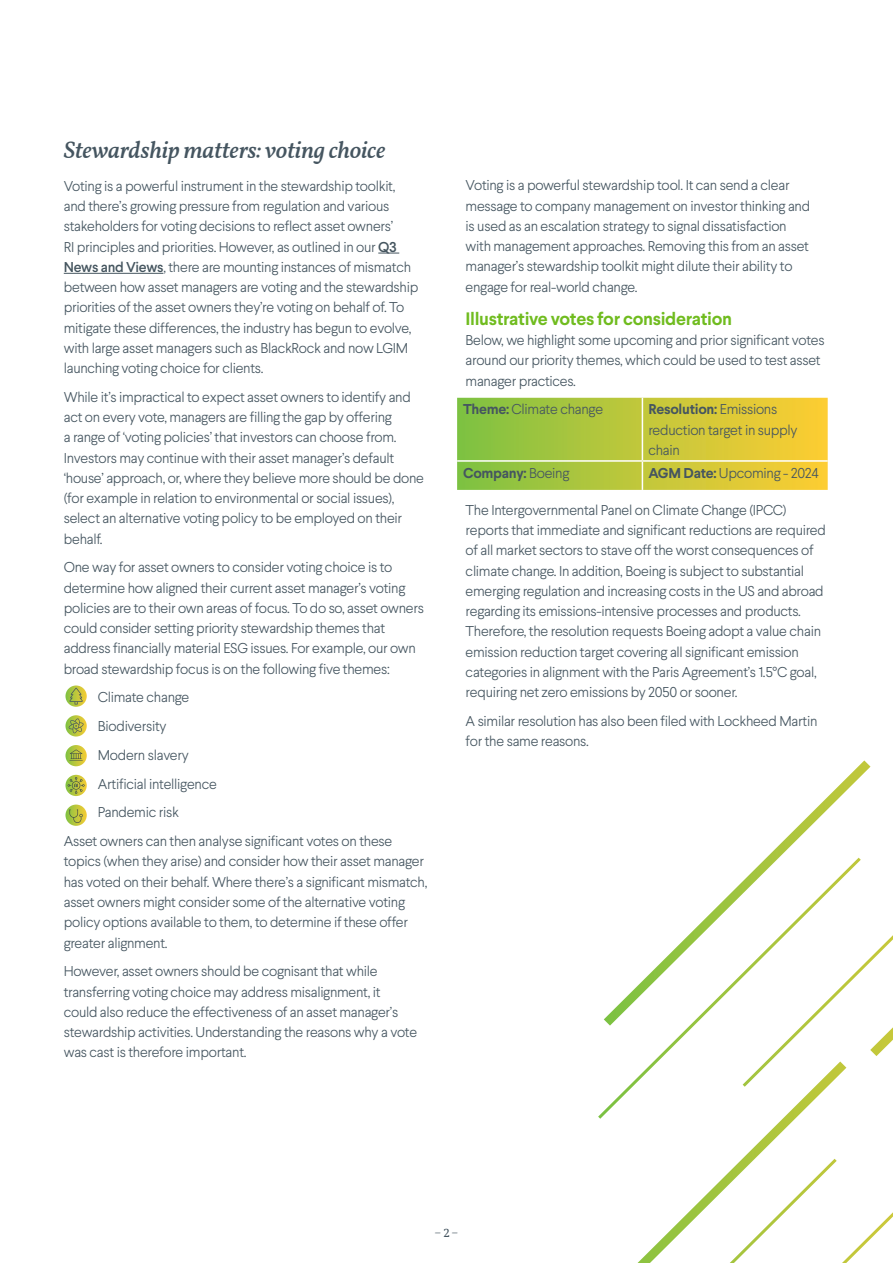
<style>
.page{position:relative;width:893px;height:1263px;background:#fff}
.page>*{position:absolute;margin:0;border:0;box-sizing:border-box;transform-origin:0 0}
.Heading_1{font:italic 500 24px "Vollkorn";letter-spacing:-.01em;color:#455560}
.Heading_2{font:700 18px "Larsseit";letter-spacing:-.02em;color:#70bc1f}
.Body{font:300 14.25px/20.2px "Larsseit";letter-spacing:-.02em;color:#455560}
.Para_Heading{font:300 14.25px/20.2px "Larsseit";letter-spacing:-.02em;color:#455560}
.Para_Heading-2{font:700 14.25px "Larsseit";letter-spacing:-.02em;color:#455560}
.t1{font:12px "Vollkorn";color:#455560}
.s1{font-weight:500;color:#45555f}
.s2{font-weight:700}
.s3{font-weight:300}
</style>
<div class="page">
<svg style="left:378px;top:253px;width:21px;height:1px"></svg>
<hr style="left:64px;top:273px;width:99px;height:1px;background:#45555f">
<svg style="left:457px;top:398px;width:371px;height:92px;background:#c0c83e"></svg>
<svg style="left:65px;top:685px;width:22px;height:22px"></svg>
<svg style="left:65px;top:715px;width:22px;height:21px"></svg>
<svg style="left:65px;top:745px;width:22px;height:21px"></svg>
<svg style="left:65px;top:775px;width:22px;height:21px"></svg>
<svg style="left:65px;top:804px;width:22px;height:22px"></svg>
<svg style="left:69px;top:688px;width:14px;height:16px"></svg>
<svg style="left:69px;top:718px;width:15px;height:15px"></svg>
<svg style="left:69px;top:749px;width:14px;height:12px"></svg>
<svg style="left:68px;top:777px;width:17px;height:17px"></svg>
<svg style="left:69px;top:809px;width:14px;height:14px"></svg>
<svg style="left:598px;top:760px;width:295px;height:359px"></svg>
<svg style="left:637px;top:1061px;width:256px;height:202px"></svg>
<p class="Heading_1" style="left:64px;top:132px;width:323px">Stewardship matters: voting choice</p>
<p class="Body" style="left:64px;top:176px;width:356px">Voting is a powerful instrument in the stewardship toolkit, and there’s growing pressure from regulation and various stakeholders for voting decisions to reflect asset owners’<br>RI principles and priorities. However, as outlined in our <span class="s1">Q3<br>News and Views</span>, there are mounting instances of mismatch between how asset managers are voting and the stewardship priorities of the asset owners they’re voting on behalf of. To mitigate these differences, the industry has begun to evolve, with large asset managers such as BlackRock and now LGIM launching voting choice for clients.</p>
<p class="Body" style="left:64px;top:387px;width:362px">While it’s impractical to expect asset owners to identify and act on every vote, managers are filling the gap by offering<br>a range of ‘voting policies’ that investors can choose from.<br>Investors may continue with their asset manager’s default ‘house’ approach, or, where they believe more should be done (for example in relation to environmental or social issues), select an alternative voting policy to be employed on their behalf.</p>
<p class="Body" style="left:64px;top:557px;width:362px">One way for asset owners to consider voting choice is to determine how aligned their current asset manager’s voting policies are to their own areas of focus. To do so, asset owners could consider setting priority stewardship themes that address financially material ESG issues. For example, our own broad stewardship focus is on the following five themes:</p>
<p class="Body" style="left:98px;top:687px;width:93px">Climate change</p>
<p class="Body" style="left:98px;top:716px;width:70px">Biodiversity</p>
<p class="Body" style="left:98px;top:745px;width:93px">Modern slavery</p>
<p class="Body" style="left:98px;top:773px;width:121px">Artificial intelligence</p>
<p class="Body" style="left:98px;top:802px;width:83px">Pandemic risk</p>
<p class="Body" style="left:64px;top:831px;width:365px">Asset owners can then analyse significant votes on these topics (when they arise) and consider how their asset manager has voted on their behalf. Where there’s a significant mismatch, asset owners might consider some of the alternative voting policy options available to them, to determine if these offer greater alignment.</p>
<p class="Body" style="left:64px;top:961px;width:355px">However, asset owners should be cognisant that while transferring voting choice may address misalignment, it could also reduce the effectiveness of an asset manager’s stewardship activities. Understanding the reasons why a vote was cast is therefore important.</p>
<p class="Body" style="left:466px;top:175px;width:346px">Voting is a powerful stewardship tool. It can send a clear message to company management on investor thinking and is used as an escalation strategy to signal dissatisfaction with management approaches. Removing this from an asset manager’s stewardship toolkit might dilute their ability to engage for real-world change.</p>
<p class="Heading_2" style="left:466px;top:307px;width:268px">Illustrative votes for consideration</p>
<p class="Body" style="left:466px;top:330px;width:361px">Below, we highlight some upcoming and prior significant votes around our priority themes, which could be used to test asset manager practices.</p>
<p class="Para_Heading" style="left:463px;top:399px;width:142px"><span class="s2">Theme:</span> Climate change</p>
<p class="Para_Heading" style="left:648px;top:399px;width:151px"><span class="s2">Resolution:</span> Emissions reduction target in supply chain</p>
<p class="Para_Heading-2" style="left:463px;top:463px;width:108px">Company: <span class="s3">Boeing</span></p>
<p class="Para_Heading" style="left:648px;top:462px;width:172px"><span class="s2">AGM Date:</span> Upcoming - 2024</p>
<p class="Body" style="left:466px;top:499px;width:362px">The Intergovernmental Panel on Climate Change (IPCC) reports that immediate and significant reductions are required of all market sectors to stave off the worst consequences of climate change. In addition, Boeing is subject to substantial emerging regulation and increasing costs in the US and abroad regarding its emissions-intensive processes and products.<br>Therefore, the resolution requests Boeing adopt a value chain emission reduction target covering all significant emission categories in alignment with the Paris Agreement’s 1.5°C goal, requiring net zero emissions by 2050 or sooner.</p>
<p class="Body" style="left:466px;top:710px;width:353px">A similar resolution has also been filed with Lockheed Martin for the same reasons.</p>
<p class="t1" style="left:435px;top:1224px;width:25px">– 2 –</p>
</div>
